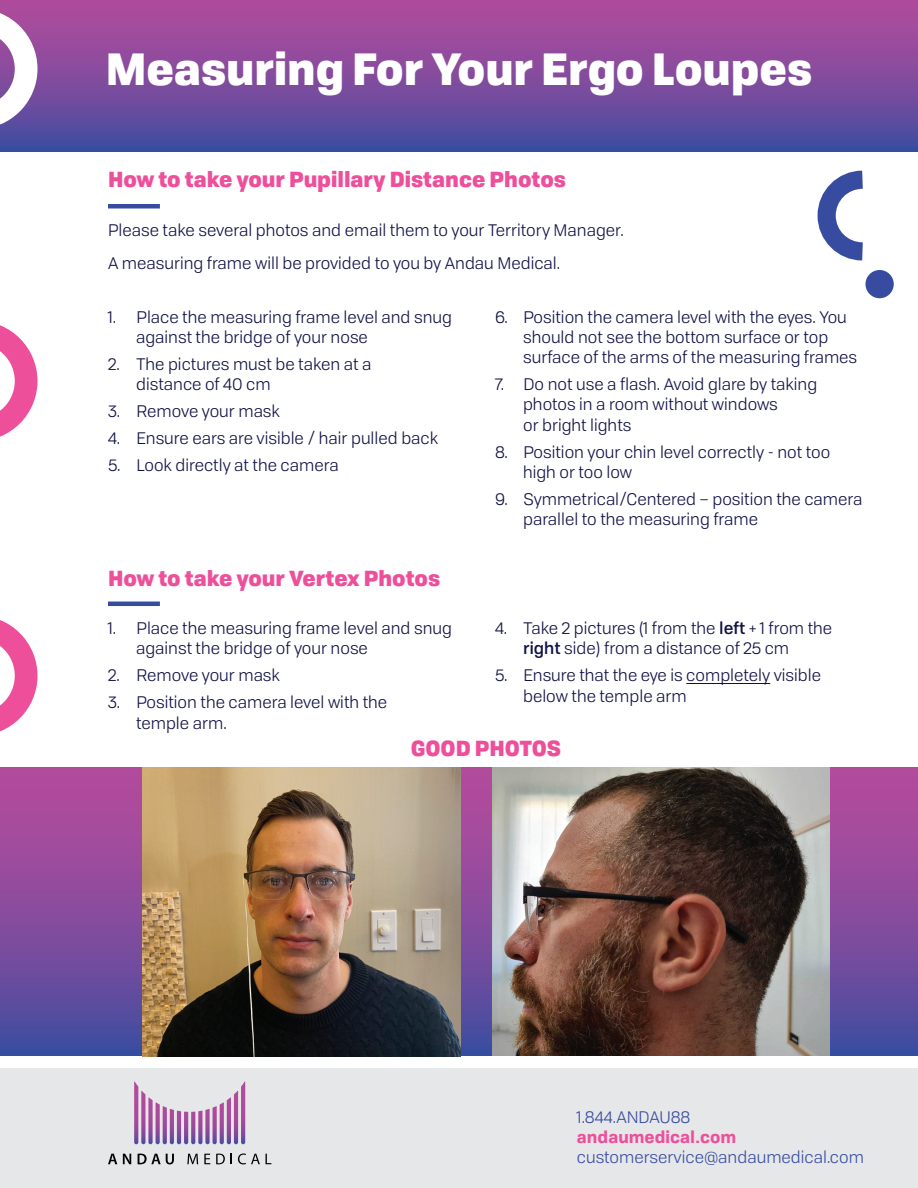
<style>
.page{position:relative;width:918px;height:1188px;background:#fff}
.page>*{position:absolute;margin:0;border:0;box-sizing:border-box;transform-origin:0 0}
.t1{font:900 43.5px "Tofino Personal";color:#fff}
.t2{font:900 21px "Tofino Personal";color:#ee4f9b}
.t3{font:16.5px/20.2px "Tofino Personal";color:#0f1044}
.t4{font:16.5px "Tofino Personal";color:#374ca0}
.t5{font:700 16.5px "Tofino Personal";color:#ee4f9b}
.s1{font-weight:500}
</style>
<div class="page">
<div style="left:0;top:0;width:918px;height:151px;background:linear-gradient(to bottom,#ba4b9c,#454d9f)"></div>
<svg style="left:0;top:767px;width:918px;height:289px;background:#834c9d"></svg>
<svg style="left:0;top:0;width:49px;height:140px"></svg>
<svg style="left:817px;top:170px;width:46px;height:91px"></svg>
<svg style="left:0;top:325px;width:38px;height:112px"></svg>
<svg style="left:0;top:620px;width:38px;height:112px"></svg>
<hr style="left:686px;top:683px;width:84px;height:1px;background:#0f1044">
<hr style="left:108px;top:204px;width:52px;height:4px;background:#374ca0">
<hr style="left:108px;top:602px;width:52px;height:4px;background:#374ca0">
<div style="left:865px;top:270px;width:29px;height:28px;background:#374ca0;border-radius:50%"></div>
<div style="left:0;top:1069px;width:918px;height:119px;background:#e6e7e9"></div>
<svg style="left:134px;top:1082px;width:111px;height:62px"></svg>
<svg style="left:108px;top:1154px;width:9px;height:10px"></svg>
<svg style="left:123px;top:1154px;width:8px;height:10px"></svg>
<svg style="left:138px;top:1154px;width:36px;height:10px"></svg>
<svg style="left:187px;top:1154px;width:11px;height:10px"></svg>
<svg style="left:204px;top:1154px;width:6px;height:10px"></svg>
<svg style="left:216px;top:1154px;width:9px;height:10px"></svg>
<svg style="left:238px;top:1154px;width:22px;height:10px"></svg>
<svg style="left:266px;top:1154px;width:5px;height:10px"></svg>
<img style="left:492px;top:767px;width:337px;height:289px">
<img style="left:143px;top:767px;width:318px;height:289px">
<h1 class="t1" style="left:106px;top:32px;width:708px">Measuring For Your Ergo Loupes</h1>
<p class="t2" style="left:108px;top:161px;width:460px">How to take your Pupillary Distance Photos</p>
<p class="t3" style="left:108px;top:212px;width:517px;line-height:33.8px">Please take several photos and email them to your Territory Manager.<br>A measuring frame will be provided to you by Andau Medical.</p>
<p class="t3" style="left:136px;top:306px;width:317px;text-indent:-28px">1. Place the measuring frame level and snug against the bridge of your nose</p>
<p class="t3" style="left:136px;top:353px;width:237px;text-indent:-28px">2. The pictures must be taken at a distance of 40 cm</p>
<p class="t3" style="left:108px;top:400px;width:174px">3. Remove your mask</p>
<p class="t3" style="left:108px;top:427px;width:332px">4. Ensure ears are visible / hair pulled back</p>
<p class="t3" style="left:108px;top:454px;width:232px">5. Look directly at the camera</p>
<p class="t2" style="left:108px;top:560px;width:334px">How to take your Vertex Photos</p>
<p class="t3" style="left:136px;top:617px;width:317px;text-indent:-28px">1. Place the measuring frame level and snug against the bridge of your nose</p>
<p class="t3" style="left:108px;top:664px;width:174px">2. Remove your mask</p>
<p class="t3" style="left:136px;top:691px;width:253px;text-indent:-28px">3. Position the camera level with the temple arm.</p>
<p class="t3" style="left:523px;top:306px;width:336px;text-indent:-28px">6. Position the camera level with the eyes. You should not see the bottom surface or top surface of the arms of the measuring frames</p>
<p class="t3" style="left:523px;top:373px;width:296px;text-indent:-28px">7. Do not use a flash. Avoid glare by taking photos in a room without windows<br>or bright lights</p>
<p class="t3" style="left:523px;top:441px;width:309px;text-indent:-28px">8. Position your chin level correctly - not too high or too low</p>
<p class="t3" style="left:523px;top:488px;width:341px;text-indent:-28px">9. Symmetrical/Centered – position the camera parallel to the measuring frame</p>
<p class="t3" style="left:523px;top:617px;width:311px;text-indent:-28px">4. Take 2 pictures (1 from the <span class="s1">left</span> + 1 from the <span class="s1">right</span> side) from a distance of 25 cm</p>
<p class="t3" style="left:523px;top:664px;width:300px;text-indent:-28px">5. Ensure that the eye is completely visible below the temple arm</p>
<p class="t2" style="left:411px;top:730px;width:152px">GOOD PHOTOS</p>
<p class="t4" style="left:577px;top:1105px;width:115px">1.844.ANDAU88</p>
<p class="t5" style="left:577px;top:1123px;width:161px">andaumedical.com</p>
<p class="t4" style="left:577px;top:1145px;width:289px">customerservice@andaumedical.com</p>
</div>
